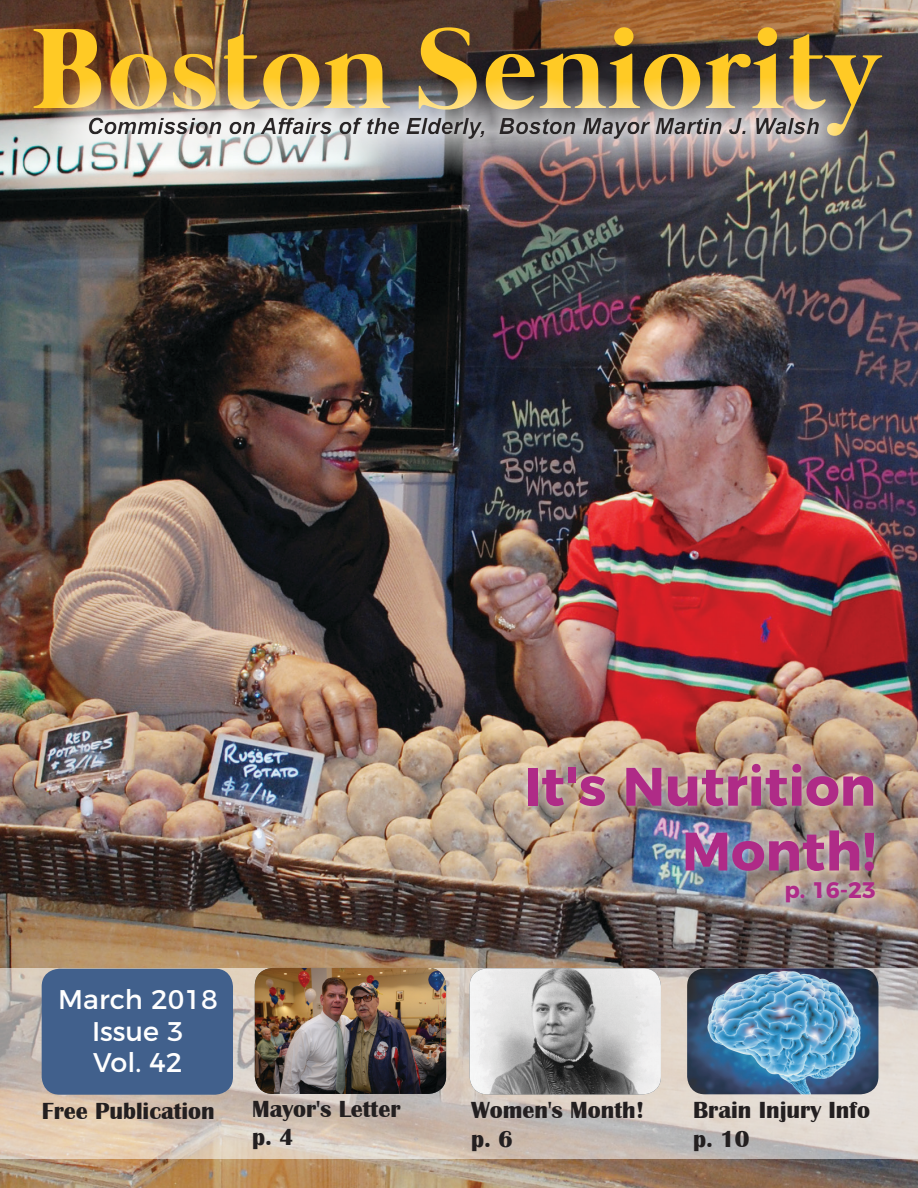
<style>
.page{position:relative;width:918px;height:1188px;background:#fff}
.page>*{position:absolute;margin:0;border:0;box-sizing:border-box;transform-origin:0 0}
.Magazine_name{font:700 117px "Mermaid";letter-spacing:.015em;color:#ffca25}
.t1{font:700 54px "Montserrat";color:#af2b87}
.t2{font:27px "Montserrat";color:#fff}
.t3{font:700 24px "Britannic";color:#231f20}
.t4{font:italic 700 22.5px "Arial";color:#231f20}
.t5{font:700 22.5px "Montserrat";color:#af2b88}
</style>
<div class="page">
<img style="left:0;top:0;width:918px;height:1188px">
<div style="left:37px;top:29px;width:863px;height:125px;background:#231f20;opacity:.31"></div>
<svg style="left:0;top:968px;width:918px;height:191px;background:#d3c6bc"></svg>
<div style="left:42px;top:969px;width:191px;height:126px;background:#41608c;border-radius:18px"></div>
<img style="left:687px;top:968px;width:191px;height:126px">
<img style="left:470px;top:968px;width:191px;height:126px">
<img style="left:48px;top:78px;width:811px;height:101px">
<div style="left:33px;top:111px;width:834px;height:34px;background:#fff;opacity:.05"></div>
<img style="left:255px;top:968px;width:191px;height:126px">
<div style="left:530px;top:767px;width:363px;height:153px;background:#231f20;opacity:.23"></div>
<div style="left:518px;top:755px;width:366px;height:156px;background:#fff;opacity:.63"></div>
<p class="Magazine_name" style="left:32px;top:3px;width:849px">Boston Seniority</p>
<p class="t4" style="left:87px;top:111px;width:734px">Commission on Affairs of the Elderly, Boston Mayor Martin J. Walsh</p>
<p class="t2" style="left:58px;top:978px;width:161px">March 2018</p>
<p class="t2" style="left:92px;top:1009px;width:93px">Issue 3</p>
<p class="t2" style="left:93px;top:1041px;width:91px">Vol. 42</p>
<p class="t3" style="left:42px;top:1098px;width:175px">Free Publication</p>
<p class="t3" style="left:252px;top:1095px;width:150px">Mayor's Letter</p>
<p class="t3" style="left:252px;top:1124px;width:43px">p. 4</p>
<p class="t1" style="left:524px;top:742px;width:354px">It's Nutrition</p>
<p class="t1" style="left:682px;top:807px;width:196px">Month!</p>
<p class="t5" style="left:784px;top:871px;width:93px">p. 16-23</p>
<p class="t3" style="left:471px;top:1097px;width:175px">Women's Month!</p>
<p class="t3" style="left:471px;top:1125px;width:43px">p. 6</p>
<p class="t3" style="left:693px;top:1097px;width:178px">Brain Injury Info</p>
<p class="t3" style="left:693px;top:1125px;width:58px">p. 10</p>
</div>
